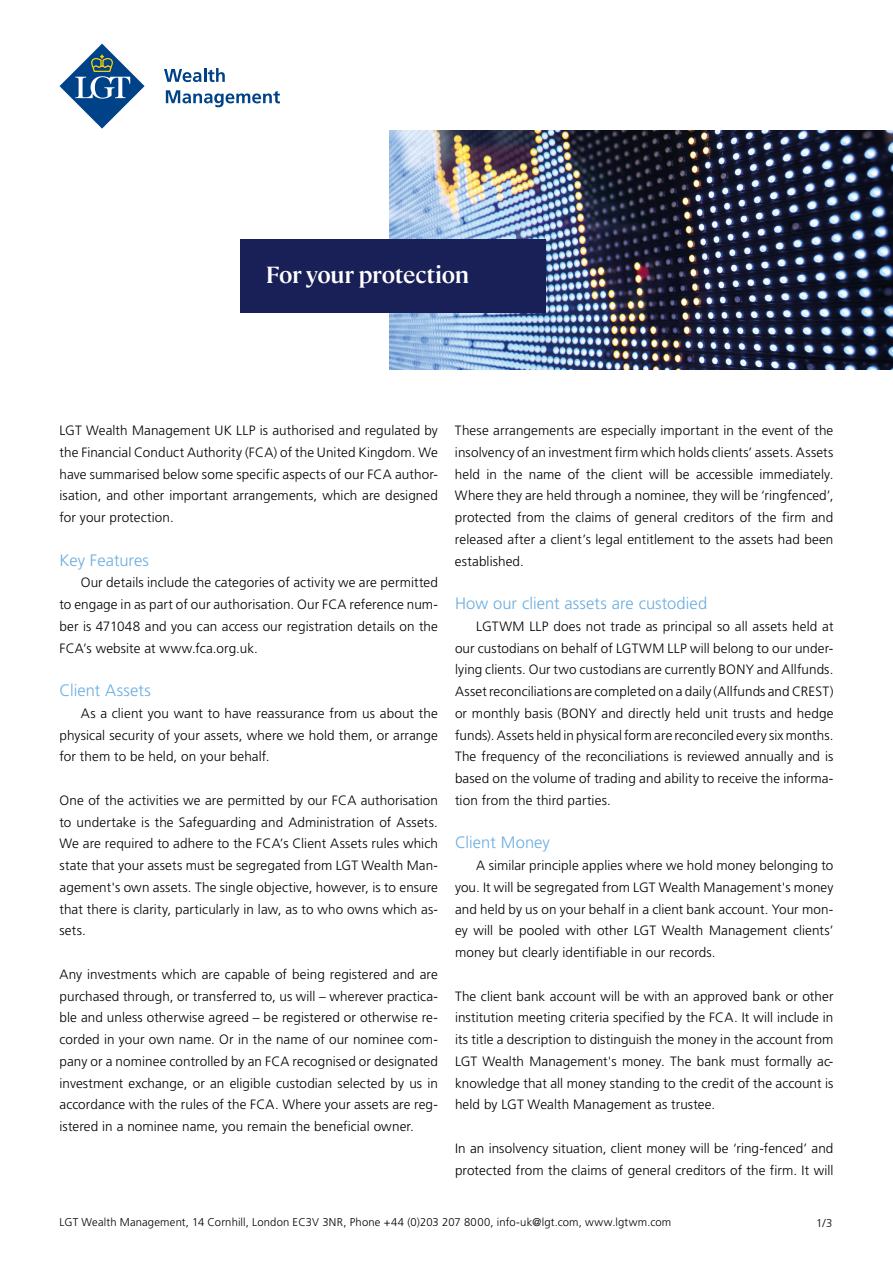
<style>
.page{position:relative;width:893px;height:1263px;background:#fff}
.page>*{position:absolute;margin:0;border:0;box-sizing:border-box;transform-origin:0 0}
.t1{font:600 23.25px "Cambon";letter-spacing:-.02em;color:#fff}
.t2{font:300 16.5px "Frutiger LT Std";letter-spacing:.005em;color:#69ade0}
.t3{font:300 13.5px/21.8px "Frutiger LT Std";letter-spacing:.01em;color:#000;text-align:justify}
.t4{font:300 11.25px "Frutiger LT Std";letter-spacing:.015em;color:#000}
.t5{font:300 11.25px "Frutiger LT Pro";color:#000}
</style>
<div class="page">
<svg style="left:166px;top:90px;width:114px;height:17px"></svg>
<svg style="left:164px;top:68px;width:61px;height:14px"></svg>
<svg style="left:60px;top:44px;width:85px;height:85px"></svg>
<img style="left:389px;top:131px;width:504px;height:239px">
<div style="left:240px;top:239px;width:305px;height:73px;background:#191f57"></div>
<h1 class="t1" style="left:266px;top:258px;width:205px">For your protection</h1>
<p class="t3" style="left:60px;top:420px;width:380px">LGT Wealth Management UK LLP is authorised and regulated by the Financial Conduct Authority (FCA) of the United Kingdom. We have summarised below some specific aspects of our FCA author&shy;isation, and other important arrangements, which are designed for your protection.</p>
<p class="t2" style="left:60px;top:551px;width:91px">Key Features</p>
<p class="t3" style="left:60px;top:572px;width:380px;text-indent:21px">Our details include the categories of activity we are permitted to engage in as part of our authorisation. Our FCA reference num&shy;ber is 471048 and you can access our registration details on the FCA’s website at www.fca.org.uk.</p>
<p class="t2" style="left:60px;top:681px;width:93px">Client Assets</p>
<p class="t3" style="left:60px;top:702px;width:380px;text-indent:21px">As a client you want to have reassurance from us about the physical security of your assets, where we hold them, or arrange for them to be held, on your behalf.</p>
<p class="t3" style="left:60px;top:789px;width:380px">One of the activities we are permitted by our FCA authorisation to undertake is the Safeguarding and Administration of Assets.<br>We are required to adhere to the FCA’s Client Assets rules which state that your assets must be segregated from LGT Wealth Man&shy;agement's own assets. The single objective, however, is to ensure that there is clarity, particularly in law, as to who owns which as&shy;sets.</p>
<p class="t3" style="left:60px;top:963px;width:380px">Any investments which are capable of being registered and are purchased through, or transferred to, us will – wherever practica&shy;ble and unless otherwise agreed – be registered or otherwise re&shy;corded in your own name. Or in the name of our nominee com&shy;pany or a nominee controlled by an FCA recognised or designated investment exchange, or an eligible custodian selected by us in accordance with the rules of the FCA. Where your assets are reg&shy;istered in a nominee name, you remain the beneficial owner.</p>
<p class="t3" style="left:455px;top:420px;width:380px">These arrangements are especially important in the event of the insolvency of an investment firm which holds clients’ assets. Assets held in the name of the client will be accessible immediately.<br>Where they are held through a nominee, they will be ‘ringfenced’, protected from the claims of general creditors of the firm and released after a client’s legal entitlement to the assets had been established.</p>
<p class="t2" style="left:455px;top:594px;width:254px">How our client assets are custodied</p>
<p class="t3" style="left:455px;top:615px;width:380px;text-indent:21px">LGTWM LLP does not trade as principal so all assets held at our custodians on behalf of LGTWM LLP will belong to our under&shy;lying clients. Our two custodians are currently BONY and Allfunds.<br>Asset reconciliations are completed on a daily (Allfunds and CREST) or monthly basis (BONY and directly held unit trusts and hedge funds). Assets held in physical form are reconciled every six months.<br>The frequency of the reconciliations is reviewed annually and is based on the volume of trading and ability to receive the informa&shy;tion from the third parties.</p>
<p class="t2" style="left:455px;top:833px;width:96px">Client Money</p>
<p class="t3" style="left:455px;top:855px;width:380px;text-indent:21px">A similar principle applies where we hold money belonging to you. It will be segregated from LGT Wealth Management's money and held by us on your behalf in a client bank account. Your mon&shy;ey will be pooled with other LGT Wealth Management clients’ money but clearly identifiable in our records.</p>
<p class="t3" style="left:455px;top:985px;width:380px">The client bank account will be with an approved bank or other institution meeting criteria specified by the FCA. It will include in its title a description to distinguish the money in the account from LGT Wealth Management's money. The bank must formally ac&shy;knowledge that all money standing to the credit of the account is held by LGT Wealth Management as trustee.</p>
<p class="t3" style="left:455px;top:1137px;width:380px">In an insolvency situation, client money will be ‘ring-fenced’ and protected from the claims of general creditors of the firm. It will</p>
<p class="t4" style="left:60px;top:1216px;width:613px">LGT Wealth Management, 14 Cornhill, London EC3V 3NR, Phone +44 (0)203 207 8000, info-uk@lgt.com, www.lgtwm.com</p>
<p class="t5" style="left:816px;top:1216px;width:18px">1/3</p>
</div>
